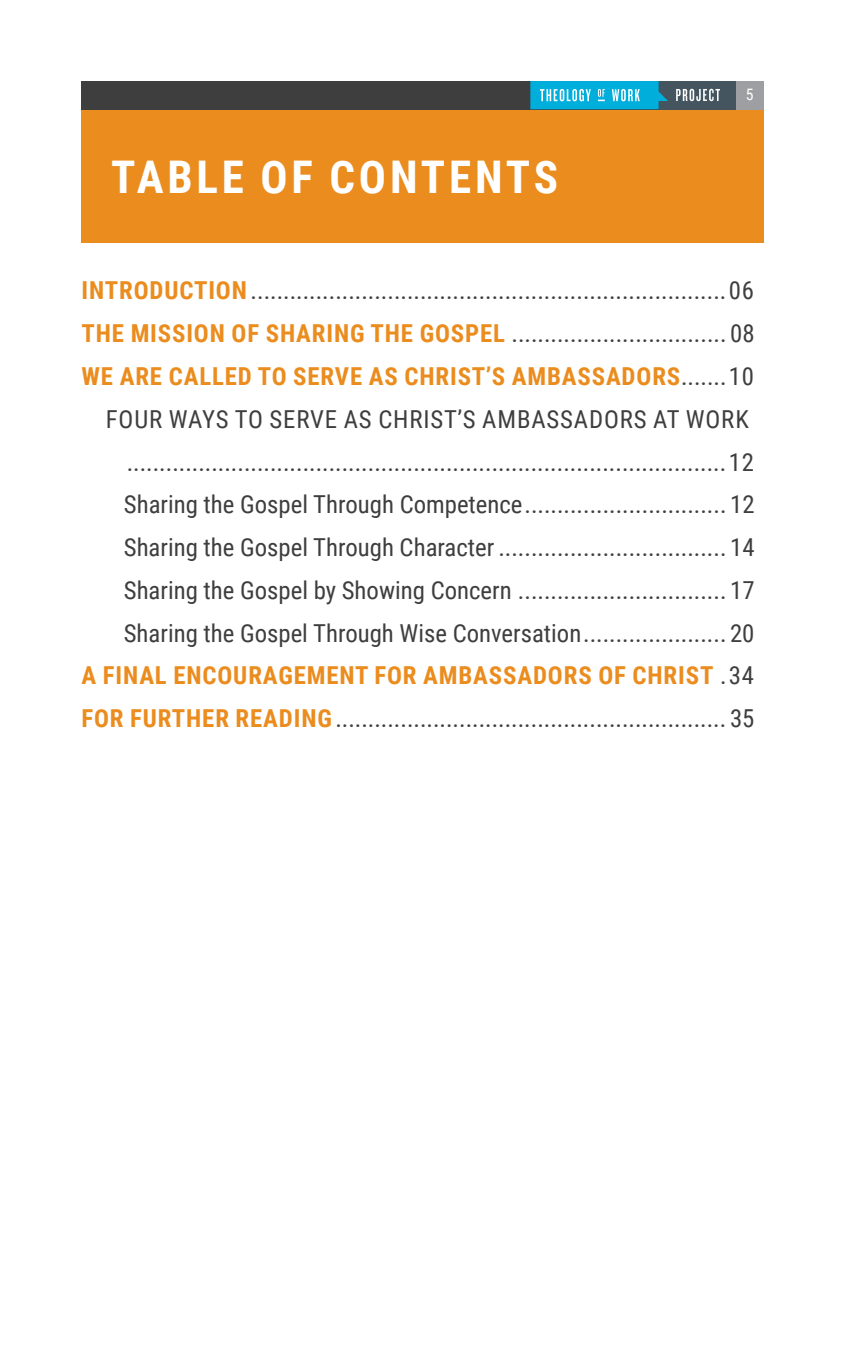
<style>
.page{position:relative;width:845px;height:1350px;background:#fff}
.page>*{position:absolute;margin:0;border:0;box-sizing:border-box;transform-origin:0 0}
.t1{font:700 45px "Roboto Condensed";letter-spacing:.085em;color:#fff}
.t2{font:24.75px/42.8px "Roboto Condensed";color:#3e3e3f;text-align:right}
.t3{font:15.75px "Roboto Condensed";color:#fff}
.s1{font-weight:700;color:#eb8c1e}
</style>
<div class="page">
<div style="left:81px;top:109px;width:682px;height:134px;background:#eb8c1e"></div>
<div style="left:81px;top:81px;width:682px;height:28px;background:#3e3e3f"></div>
<div style="left:735px;top:81px;width:28px;height:28px;background:#9d9fa2"></div>
<div style="left:658px;top:81px;width:77px;height:28px;background:#45555f"></div>
<svg style="left:676px;top:89px;width:43px;height:12px"></svg>
<svg style="left:530px;top:81px;width:137px;height:28px;background:#22b2d9"></svg>
<h1 class="t1" style="left:111px;top:145px;width:448px">TABLE OF CONTENTS</h1>
<p class="t3" style="left:745px;top:83px;width:9px">5</p>
<p class="t2" style="left:81px;top:268px;width:674px"><span class="s1">INTRODUCTION</span>.........................................................................06<br><span class="s1">THE MISSION OF SHARING THE GOSPEL</span> ................................. 08<br><span class="s1">WE ARE CALLED TO SERVE AS CHRIST’S AMBASSADORS</span>.......10<br>FOUR WAYS TO SERVE AS CHRIST’S AMBASSADORS AT WORK ............................................................................................12<br>Sharing the Gospel Through Competence............................... 12<br>Sharing the Gospel Through Character ................................... 14<br>Sharing the Gospel by Showing Concern ................................ 17<br>Sharing the Gospel Through Wise Conversation...................... 20<br><span class="s1">A FINAL ENCOURAGEMENT FOR AMBASSADORS OF CHRIST</span> .34<br><span class="s1">FOR FURTHER READING</span>............................................................ 35</p>
</div>
